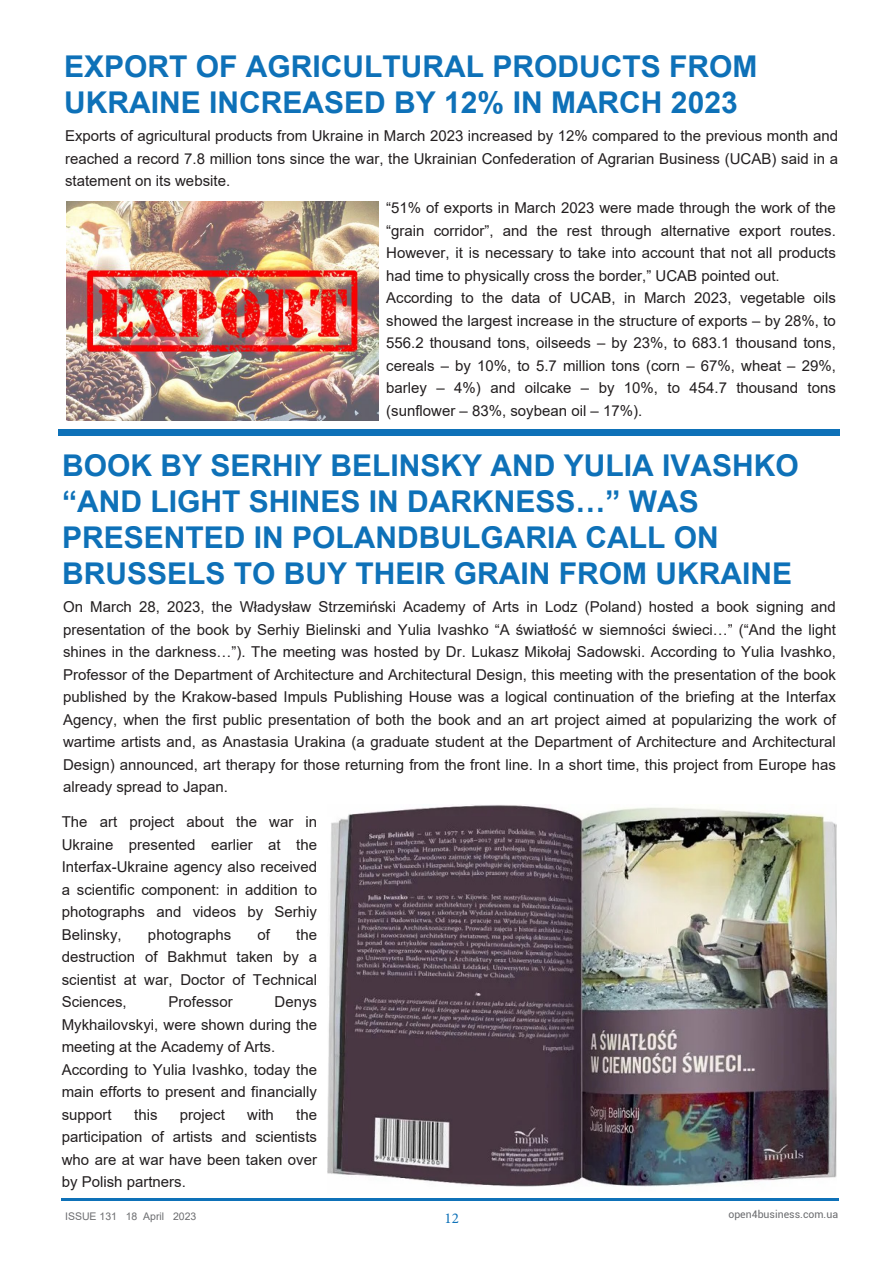
<style>
.page{position:relative;width:893px;height:1263px;background:#fff}
.page>*{position:absolute;margin:0;border:0;box-sizing:border-box;transform-origin:0 0}
.t1{font:700 30px/36px "Arial";color:#0e71b8}
.t2{font:15px/22.5px "Arial";color:#231f20;text-align:justify}
.t3{font:15px/22.5px "Arial";color:#221e1f;text-align:justify}
.t4{font:15px "Minion Pro";color:#0e71b8}
.t5{font:10.5px "Roboto";color:#6c6d70}
.t6{font:10.5px "Arial";color:#6c6d70}
</style>
<div class="page">
<hr style="left:61px;top:1198px;width:778px;height:3px;background:#0e71b8">
<img style="left:328px;top:805px;width:509px;height:382px">
<div style="left:58px;top:429px;width:781px;height:7px;background:#0e71b8"></div>
<img style="left:66px;top:202px;width:312px;height:218px">
<h1 class="t1" style="left:64px;top:48px;width:695px">EXPORT OF AGRICULTURAL PRODUCTS FROM<br>UKRAINE INCREASED BY 12% IN MARCH 2023</h1>
<p class="t2" style="left:65px;top:125px;width:774px">Exports of agricultural products from Ukraine in March 2023 increased by 12% compared to the previous month and reached a record 7.8 million tons since the war, the Ukrainian Confederation of Agrarian Business (UCAB) said in a statement on its website.</p>
<p class="t3" style="left:386px;top:197px;width:451px;text-align:left">“51% of exports in March 2023 were made through the work of the “grain corridor”, and the rest through alternative export routes.<br>However, it is necessary to take into account that not all products had time to physically cross the border,” UCAB pointed out.<br>According to the data of UCAB, in March 2023, vegetable oils showed the largest increase in the structure of exports – by 28%, to 556.2 thousand tons, oilseeds – by 23%, to 683.1 thousand tons, cereals – by 10%, to 5.7 million tons (corn – 67%, wheat – 29%, barley – 4%) and oilcake – by 10%, to 454.7 thousand tons (sunflower – 83%, soybean oil – 17%).</p>
<h1 class="t1" style="left:62px;top:447px;width:738px">BOOK BY SERHIY BELINSKY AND YULIA IVASHKO “AND LIGHT SHINES IN DARKNESS…” WAS PRESENTED IN POLANDBULGARIA CALL ON BRUSSELS TO BUY THEIR GRAIN FROM UKRAINE</h1>
<p class="t2" style="left:63px;top:596px;width:774px">On March 28, 2023, the Władysław Strzemiński Academy of Arts in Lodz (Poland) hosted a book signing and presentation of the book by Serhiy Bielinski and Yulia Ivashko “A światłość w siemności świeci…” (“And the light shines in the darkness…”). The meeting was hosted by Dr. Lukasz Mikołaj Sadowski. According to Yulia Ivashko, Professor of the Department of Architecture and Architectural Design, this meeting with the presentation of the book published by the Krakow-based Impuls Publishing House was a logical continuation of the briefing at the Interfax Agency, when the first public presentation of both the book and an art project aimed at popularizing the work of wartime artists and, as Anastasia Urakina (a graduate student at the Department of Architecture and Architectural Design) announced, art therapy for those returning from the front line. In a short time, this project from Europe has already spread to Japan.</p>
<p class="t3" style="left:62px;top:810px;width:257px">The art project about the war in Ukraine presented earlier at the Interfax-Ukraine agency also received a scientific component: in addition to photographs and videos by Serhiy Belinsky,</p>
<p class="t3" style="left:148px;top:923px;width:85px">photographs</p>
<p class="t3" style="left:258px;top:923px;width:14px">of</p>
<p class="t3" style="left:62px;top:923px;width:257px;text-indent:235px">the destruction of Bakhmut taken by a scientist at war, Doctor of Technical Sciences,</p>
<p class="t3" style="left:169px;top:990px;width:66px">Professor</p>
<p class="t3" style="left:62px;top:990px;width:257px;text-align:left;text-indent:213px">Denys<br>Mykhailovskyi, were shown during the meeting at the Academy of Arts.<br>According to Yulia Ivashko, today the main efforts to present and financially support</p>
<p class="t3" style="left:62px;top:1103px;width:257px;text-indent:235px">the participation of artists and scientists who are at war have been taken over by Polish partners.</p>
<p class="t3" style="left:134px;top:1103px;width:25px">this</p>
<p class="t3" style="left:180px;top:1103px;width:47px">project</p>
<p class="t3" style="left:247px;top:1103px;width:28px">with</p>
<p class="t6" style="left:65px;top:1209px;width:133px">ISSUE 131 18 April 2023</p>
<p class="t5" style="left:728px;top:1207px;width:111px">open4business.com.ua</p>
<p class="t4" style="left:445px;top:1208px;width:16px">12</p>
</div>
